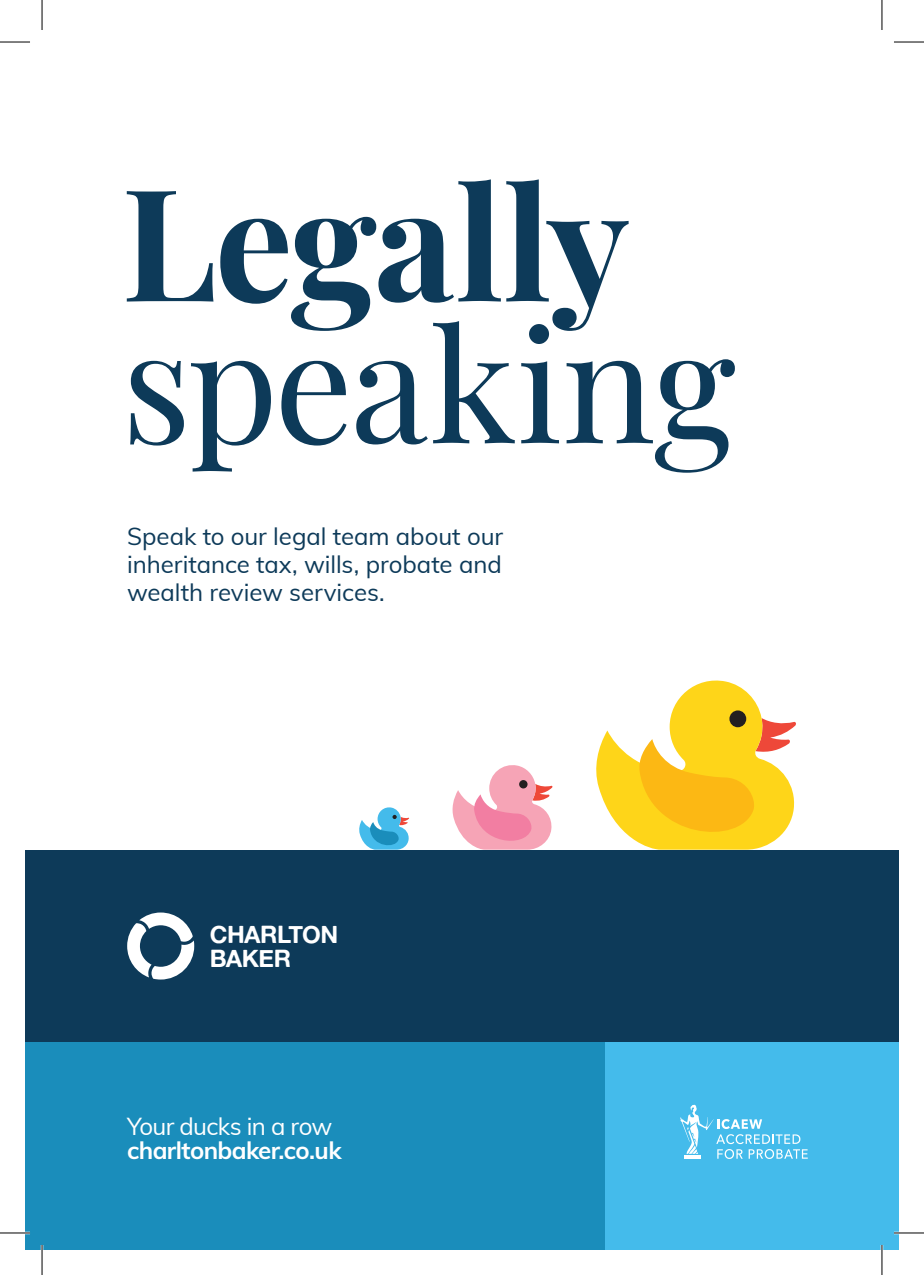
<style>
.page{position:relative;width:924px;height:1275px;background:#fff}
.page>*{position:absolute;margin:0;border:0;box-sizing:border-box;transform-origin:0 0}
.t1{font:156px "Playfair Display";letter-spacing:-.01em;color:#0d3a59}
.t2{font:700 156px "Playfair Display";letter-spacing:-.015em;color:#0d3a59}
.t3{font:24px/28px "Muli";letter-spacing:-.005em;color:#0d3a59;text-align:justify}
.t4{font:700 24px "Muli";letter-spacing:-.025em;color:#fff}
.t5{font:24px "Muli";letter-spacing:-.03em;color:#fff}
.t6{font:24px/24px "Alte Haas Grotesk Bold";letter-spacing:-.025em;color:#fff}
</style>
<div class="page">
<div style="left:25px;top:849px;width:873px;height:193px;background:#0d3a59"></div>
<div style="left:25px;top:1042px;width:579px;height:208px;background:#1a8dbb"></div>
<svg style="left:127px;top:912px;width:67px;height:67px"></svg>
<div style="left:604px;top:1042px;width:294px;height:208px;background:#44bbeb"></div>
<svg style="left:680px;top:1104px;width:127px;height:55px"></svg>
<svg style="left:359px;top:807px;width:50px;height:42px"></svg>
<svg style="left:452px;top:765px;width:100px;height:84px"></svg>
<svg style="left:596px;top:680px;width:200px;height:169px"></svg>
<hr style="left:0;top:1231px;width:30px;height:3px;background:#fff">
<hr style="left:893px;top:1231px;width:30px;height:3px;background:#fff">
<hr style="left:41px;top:1245px;width:2px;height:30px;background:#fff">
<hr style="left:880px;top:1245px;width:2px;height:30px;background:#fff">
<hr style="left:0;top:42px;width:30px;height:1px;background:#000">
<hr style="left:893px;top:42px;width:30px;height:1px;background:#000">
<hr style="left:0;top:1232px;width:30px;height:1px;background:#000">
<hr style="left:893px;top:1232px;width:30px;height:1px;background:#000">
<hr style="left:42px;top:0;width:1px;height:30px;background:#000">
<hr style="left:42px;top:1245px;width:1px;height:30px;background:#000">
<hr style="left:881px;top:0;width:1px;height:30px;background:#000">
<hr style="left:881px;top:1245px;width:1px;height:30px;background:#000">
<h1 class="t2" style="left:121px;top:120px;width:509px">Legally</h1>
<h1 class="t1" style="left:121px;top:263px;width:615px">speaking</h1>
<p class="t3" style="left:127px;top:521px;width:377px">Speak to our legal team about our inheritance tax, wills, probate and wealth review services.</p>
<p class="t6" style="left:210px;top:922px;width:130px">CHARLTON<br>BAKER</p>
<p class="t5" style="left:127px;top:1108px;width:206px">Your ducks in a row</p>
<p class="t4" style="left:127px;top:1132px;width:216px">charltonbaker.co.uk</p>
</div>
